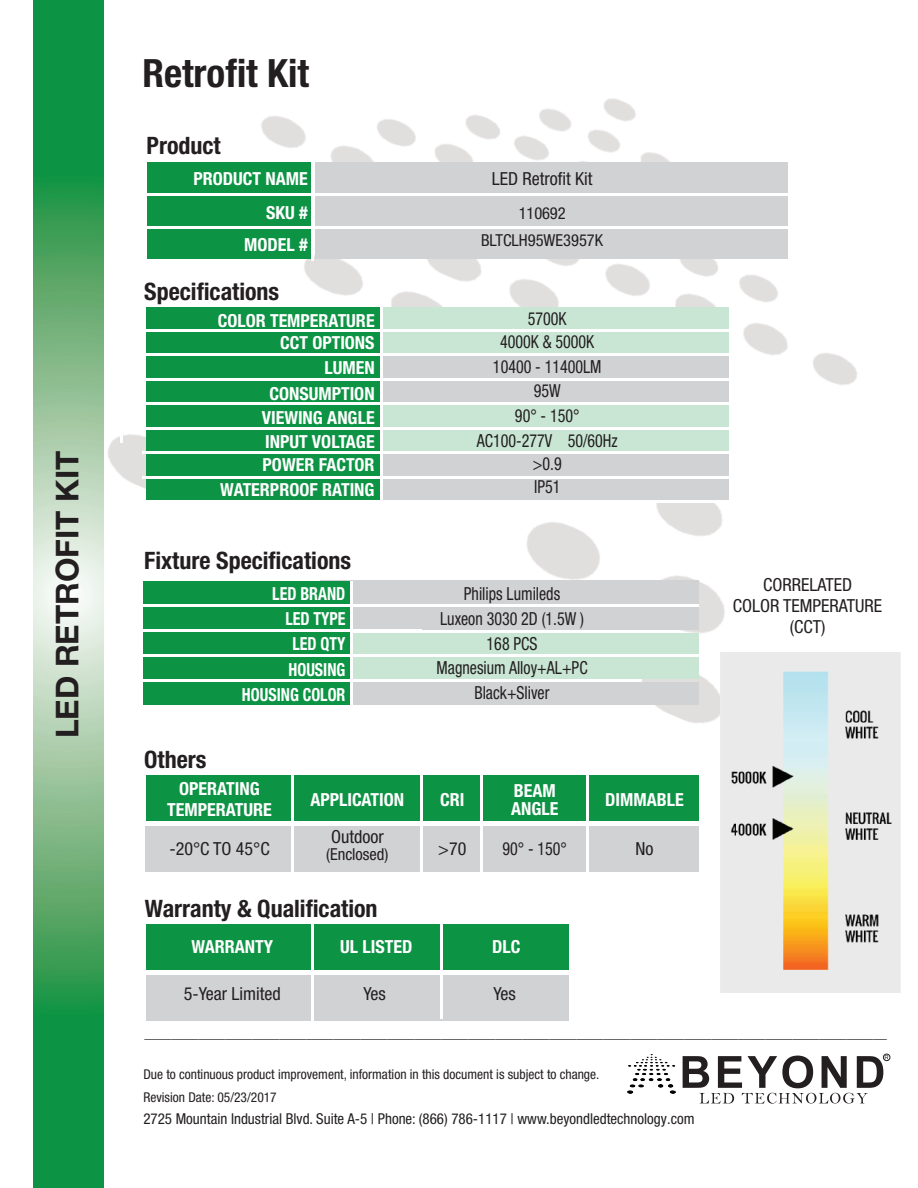
<style>
.page{position:relative;width:918px;height:1188px;background:#fff}
.page>*{position:absolute;margin:0;border:0;box-sizing:border-box;transform-origin:0 0}
.t1{font:700 condensed 39px "Helvetica Neue LT Pro";color:#231f20}
.t2{font:700 31.5px "Helvetica Neue LT Pro";color:#231f20}
.t3{font:700 condensed 24px "Helvetica Neue LT Pro";color:#231f20}
.t4{font:700 condensed 18px/24.2px "Helvetica Neue LT Pro";color:#fff;text-align:right}
.t5{font:condensed 18px/23.4px "Helvetica Neue LT Pro";color:#231f20;text-align:center;scale:.89 1}
.t6{font:condensed 18px/21px "Helvetica Neue LT Pro";color:#231f20;text-align:center}
.t7{font:700 condensed 18px/25.2px "Helvetica Neue LT Pro";color:#fff;text-align:right;scale:.89 1}
.t8{font:condensed 16.5px/27.2px "Helvetica Neue LT Pro";color:#231f20;text-align:center}
.t9{font:condensed 15px "Helvetica Neue LT Pro";color:#231f20}
.t10{font:condensed 13.5px/22.5px "Helvetica Neue LT Pro";color:#231f20}
.t11{font:700 condensed 13.2px "Helvetica Neue LT Pro";color:#231f20;scale:2.04 1}
</style>
<div class="page">
<svg style="left:34px;top:897px;width:69px;height:291px;background:#20974b"></svg>
<img style="left:33px;top:0;width:868px;height:897px">
<div style="left:146px;top:308px;width:233px;height:194px;background:#0d9344"></div>
<div style="left:321px;top:581px;width:378px;height:49px;background:#d1d2d4"></div>
<div style="left:321px;top:633px;width:378px;height:46px;background:#c9e6d4"></div>
<div style="left:321px;top:682px;width:378px;height:23px;background:#d1d2d4"></div>
<div style="left:883px;top:1054px;width:7px;height:7px;border:1px solid #231f20;border-radius:50%"></div>
<svg style="left:683px;top:1055px;width:206px;height:49px"></svg>
<img style="left:628px;top:1054px;width:47px;height:39px">
<div style="left:383px;top:357px;width:345px;height:45px;background:#d1d2d4"></div>
<div style="left:383px;top:307px;width:345px;height:45px;background:#c9e6d4"></div>
<div style="left:383px;top:406px;width:345px;height:45px;background:#c9e6d4"></div>
<div style="left:383px;top:455px;width:345px;height:45px;background:#d1d2d4"></div>
<hr style="left:380px;top:308px;width:3px;height:213px;background:#fff">
<hr style="left:120px;top:190px;width:3px;height:253px;background:#fff">
<hr style="left:130px;top:144px;width:3px;height:254px;background:#fff">
<div style="left:146px;top:776px;width:553px;height:45px;background:#0d9344"></div>
<div style="left:146px;top:827px;width:553px;height:45px;background:#d1d2d4"></div>
<hr style="left:291px;top:774px;width:3px;height:99px;background:#fff">
<hr style="left:420px;top:774px;width:3px;height:99px;background:#fff">
<hr style="left:480px;top:774px;width:3px;height:99px;background:#fff">
<hr style="left:586px;top:774px;width:2px;height:99px;background:#fff">
<div style="left:147px;top:924px;width:423px;height:45px;background:#0d9344"></div>
<div style="left:147px;top:975px;width:423px;height:45px;background:#d1d2d4"></div>
<hr style="left:311px;top:923px;width:3px;height:98px;background:#fff">
<hr style="left:440px;top:920px;width:3px;height:99px;background:#fff">
<hr style="left:569px;top:923px;width:2px;height:98px;background:#fff">
<div style="left:147px;top:163px;width:164px;height:96px;background:#0d9344"></div>
<div style="left:315px;top:163px;width:473px;height:96px;background:#d1d2d4"></div>
<hr style="left:311px;top:161px;width:3px;height:99px;background:#fff">
<div style="left:143px;top:581px;width:207px;height:124px;background:#0d9344"></div>
<hr style="left:350px;top:581px;width:3px;height:150px;background:#fff">
<hr style="left:142px;top:605px;width:557px;height:2px;background:#fff">
<hr style="left:143px;top:329px;width:586px;height:3px;background:#fff">
<hr style="left:143px;top:353px;width:586px;height:3px;background:#fff">
<hr style="left:146px;top:193px;width:643px;height:3px;background:#fff">
<hr style="left:146px;top:226px;width:643px;height:3px;background:#fff">
<hr style="left:143px;top:402px;width:586px;height:3px;background:#fff">
<hr style="left:143px;top:451px;width:586px;height:3px;background:#fff">
<hr style="left:143px;top:500px;width:586px;height:3px;background:#fff">
<hr style="left:143px;top:378px;width:586px;height:3px;background:#fff">
<hr style="left:143px;top:427px;width:586px;height:3px;background:#fff">
<hr style="left:143px;top:476px;width:586px;height:2px;background:#fff">
<hr style="left:142px;top:655px;width:557px;height:2px;background:#fff">
<hr style="left:142px;top:630px;width:280px;height:2px;background:#fff">
<hr style="left:139px;top:680px;width:281px;height:2px;background:#fff">
<img style="left:721px;top:653px;width:179px;height:340px">
<h2 class="t2" style="left:47px;top:738px;width:290px;rotate:-90deg">LED RETROFIT KIT</h2>
<h1 class="t1" style="left:142px;top:49px;width:168px">Retrofit Kit</h1>
<h3 class="t3" style="left:147px;top:131px;width:76px">Product</h3>
<p class="t4" style="left:194px;top:161px;width:116px;line-height:34px">PRODUCT NAME<br>SKU #</p>
<p class="t4" style="left:244px;top:232px;width:65px">MODEL #</p>
<h3 class="t3" style="left:144px;top:277px;width:137px">Specifications</h3>
<p class="t4" style="left:218px;top:308px;width:158px">COLOR TEMPERATURE<br>CCT OPTIONS<br>LUMEN<br>CONSUMPTION<br>VIEWING ANGLE<br>INPUT VOLTAGE<br>POWER FACTOR<br>WATERPROOF RATING</p>
<p class="t6" style="left:492px;top:168px;width:102px">LED Retrofit Kit</p>
<p class="t8" style="left:481px;top:199px;width:124px">110692<br>BLTCLH95WE3957K</p>
<p class="t5" style="left:500px;top:307px;width:107px;line-height:22.8px">5700K<br>4000K &amp; 5000K</p>
<p class="t5" style="left:493px;top:354px;width:123px;line-height:24px">10400 - 11400LM<br>95W</p>
<p class="t5" style="left:477px;top:404px;width:160px">90° - 150°<br>AC100-277V 50/60Hz &gt;0.9<br>IP51</p>
<h3 class="t3" style="left:144px;top:546px;width:208px">Fixture Specifications</h3>
<p class="t7" style="left:242px;top:581px;width:118px">LED BRAND<br>LED TYPE<br>LED QTY<br>HOUSING<br>HOUSING COLOR</p>
<p class="t5" style="left:464px;top:582px;width:110px">Philips Lumileds</p>
<p class="t5" style="left:437px;top:606px;width:171px;line-height:24.6px">Luxeon 3030 2D (1.5W )<br>168 PCS<br>Magnesium Alloy+AL+PC<br>Black+Sliver</p>
<h3 class="t3" style="left:144px;top:745px;width:64px">Others</h3>
<p class="t4" style="left:167px;top:779px;width:106px;line-height:21px;text-align:center">OPERATING<br>TEMPERATURE</p>
<p class="t4" style="left:311px;top:787px;width:95px">APPLICATION</p>
<p class="t4" style="left:440px;top:787px;width:26px">CRI</p>
<p class="t4" style="left:605px;top:787px;width:80px">DIMMABLE</p>
<p class="t4" style="left:511px;top:781px;width:49px;line-height:18px;text-align:left">BEAM<br>ANGLE</p>
<p class="t6" style="left:331px;top:826px;width:54px">Outdoor</p>
<p class="t8" style="left:326px;top:840px;width:64px">(Enclosed)</p>
<p class="t6" style="left:169px;top:838px;width:102px">-20°C TO 45°C</p>
<p class="t6" style="left:438px;top:838px;width:30px">&gt;70</p>
<p class="t6" style="left:635px;top:838px;width:19px">No</p>
<p class="t5" style="left:502px;top:837px;width:74px">90° - 150°</p>
<h3 class="t3" style="left:145px;top:894px;width:234px">Warranty &amp; Qualification</h3>
<p class="t4" style="left:191px;top:935px;width:83px">WARRANTY</p>
<p class="t4" style="left:340px;top:935px;width:74px">UL LISTED</p>
<p class="t4" style="left:492px;top:935px;width:30px">DLC</p>
<p class="t6" style="left:184px;top:983px;width:98px">5-Year Limited</p>
<p class="t6" style="left:363px;top:983px;width:24px">Yes</p>
<p class="t6" style="left:493px;top:983px;width:24px">Yes</p>
<p class="t6" style="left:733px;top:574px;width:151px">CORRELATED<br>COLOR TEMPERATURE (CCT)</p>
<p class="t11" style="left:144px;top:1025px;width:365px">_______________________________________________________</p>
<p class="t10" style="left:143px;top:1063px;width:458px">Due to continuous product improvement, information in this document is subject to change.<br>Revision Date: 05/23/2017</p>
<p class="t9" style="left:143px;top:1110px;width:553px">2725 Mountain Industrial Blvd. Suite A-5 | Phone: (866) 786-1117 | www.beyondledtechnology.com</p>
</div>
